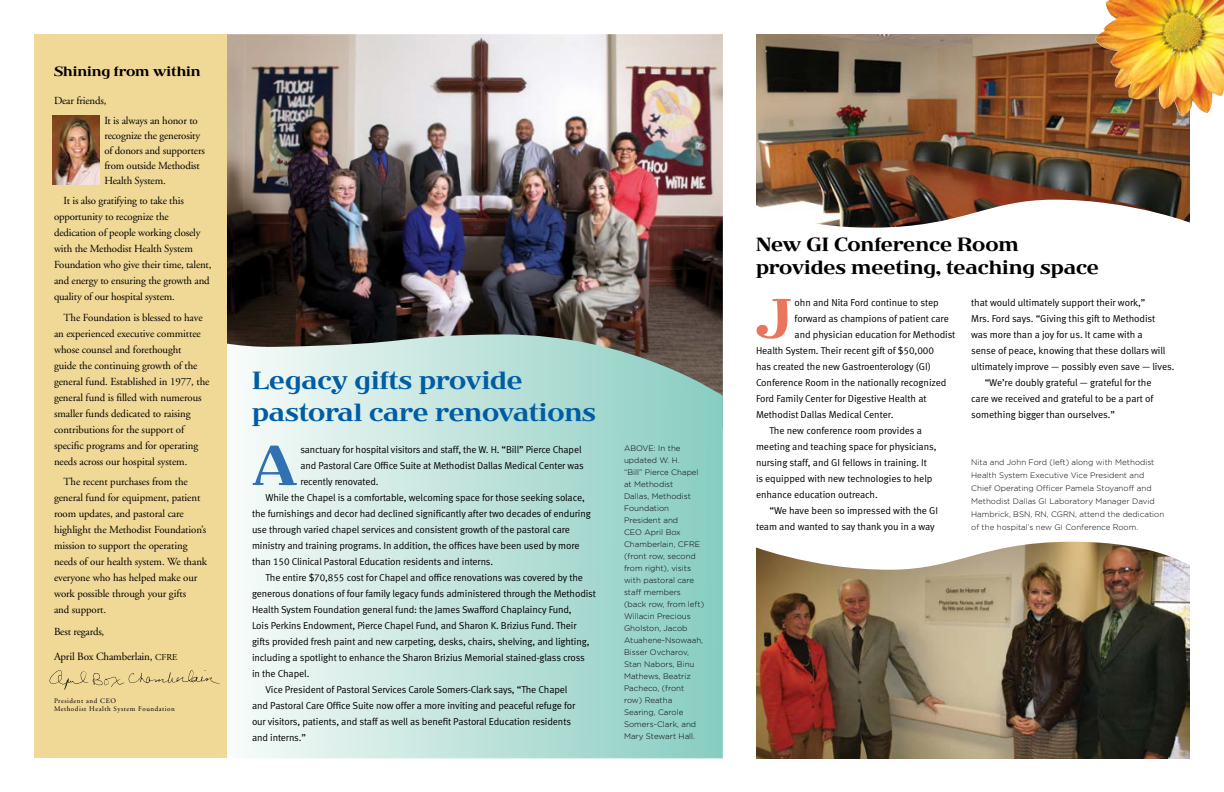
<style>
.page{position:relative;width:1224px;height:792px;background:#fff}
.page>*{position:absolute;margin:0;border:0;box-sizing:border-box;transform-origin:0 0}
.t1{font:57.8px "Jimbo MM 525 725";color:#3071b1}
.t2{font:57.8px "Jimbo MM 525 725";color:#ea755d}
.t3{font:26px/32px "Jimbo MM 525 725";letter-spacing:-.005em;color:#005da4}
.t4{font:20px/23px "Jimbo MM 525 725";letter-spacing:-.005em;color:#000}
.t5{font:14px "Jimbo MM 525 725";color:#000}
.t6{font:11px "Adobe Garamond";letter-spacing:-.015em;color:#000}
.t7{font:10.8px/16px "Adobe Garamond";letter-spacing:-.01em;color:#000}
.t8{font:10px "Meta Normal LF";letter-spacing:-.01em;color:#000}
.t9{font:300 8px/12px "Gotham";color:#000}
.t10{font:7px/8px "Adobe Garamond";letter-spacing:.08em;color:#000}
.s1{font-size:9px}
</style>
<div class="page">
<img style="left:756px;top:34px;width:434px;height:166px">
<img style="left:756px;top:200px;width:434px;height:28px">
<img style="left:226px;top:34px;width:497px;height:204px">
<svg style="left:226px;top:238px;width:497px;height:520px;background:#a5bfba"></svg>
<img style="left:1095px;top:0;width:84px;height:112px">
<div style="left:34px;top:34px;width:192px;height:724px;background:#f0d896"></div>
<img style="left:53px;top:115px;width:47px;height:70px">
<svg style="left:50px;top:670px;width:170px;height:20px"></svg>
<img style="left:756px;top:570px;width:434px;height:188px">
<svg style="left:756px;top:541px;width:434px;height:29px"></svg>
<h3 class="t5" style="left:54px;top:64px;width:148px">Shining from within</h3>
<p class="t7" style="left:104px;top:91px;width:95px;line-height:19.5px;text-indent:-50px">Dear friends,<br>It is always an honor to</p>
<p class="t7" style="left:104px;top:128px;width:102px;line-height:15px">recognize the generosity of donors and supporters from outside Methodist<br>Health System.</p>
<p class="t7" style="left:54px;top:193px;width:159px;text-indent:10px">It is also gratifying to take this opportunity to recognize the dedication of people working closely with the Methodist Health System Foundation who give their time, talent, and energy to ensuring the growth and quality of our hospital system.</p>
<p class="t7" style="left:54px;top:309px;width:157px;text-indent:10px">The Foundation is blessed to have an experienced executive committee whose counsel and forethought<br>guide the continuing growth of the general fund. Established in 1977, the general fund is filled with numerous smaller funds dedicated to raising contributions for the support of specific programs and for operating needs across our hospital system.</p>
<p class="t7" style="left:54px;top:474px;width:155px;text-indent:10px">The recent purchases from the general fund for equipment, patient room updates, and pastoral care highlight the Methodist Foundation’s mission to support the operating needs of our health system. We thank everyone who has helped make our work possible through your gifts<br>and support.</p>
<p class="t7" style="left:54px;top:624px;width:52px">Best regards,</p>
<p class="t6" style="left:54px;top:651px;width:125px">April Box Chamberlain, <span class="s1">CFRE</span></p>
<p class="t10" style="left:54px;top:696px;width:122px">President and CEO<br>Methodist Health System Foundation</p>
<h2 class="t3" style="left:252px;top:365px;width:346px">Legacy gifts provide pastoral care renovations</h2>
<h1 class="t1" style="left:252px;top:435px;width:47px">A</h1>
<p class="t8" style="left:300px;top:444px;width:283px">sanctuary for hospital visitors and staff, the W. H. “Bill” Pierce Chapel</p>
<p class="t8" style="left:300px;top:460px;width:285px">and Pastoral Care Office Suite at Methodist Dallas Medical Center was</p>
<p class="t8" style="left:300px;top:476px;width:80px">recently renovated.</p>
<p class="t8" style="left:266px;top:492px;width:321px">While the Chapel is a comfortable, welcoming space for those seeking solace,</p>
<p class="t8" style="left:252px;top:508px;width:340px">the furnishings and decor had declined significantly after two decades of enduring</p>
<p class="t8" style="left:252px;top:524px;width:319px">use through varied chapel services and consistent growth of the pastoral care</p>
<p class="t8" style="left:252px;top:540px;width:329px">ministry and training programs. In addition, the offices have been used by more</p>
<p class="t8" style="left:252px;top:556px;width:243px">than 150 Clinical Pastoral Education residents and interns.</p>
<p class="t8" style="left:266px;top:572px;width:319px">The entire $70,855 cost for Chapel and office renovations was covered by the</p>
<p class="t8" style="left:252px;top:588px;width:345px">generous donations of four family legacy funds administered through the Methodist</p>
<p class="t8" style="left:252px;top:604px;width:321px">Health System Foundation general fund: the James Swafford Chaplaincy Fund,</p>
<p class="t8" style="left:252px;top:620px;width:326px">Lois Perkins Endowment, Pierce Chapel Fund, and Sharon K. Brizius Fund. Their</p>
<p class="t8" style="left:252px;top:636px;width:339px">gifts provided fresh paint and new carpeting, desks, chairs, shelving, and lighting,</p>
<p class="t8" style="left:252px;top:652px;width:334px">including a spotlight to enhance the Sharon Brizius Memorial stained-glass cross</p>
<p class="t8" style="left:252px;top:668px;width:59px">in the Chapel.</p>
<p class="t8" style="left:266px;top:684px;width:304px">Vice President of Pastoral Services Carole Somers-Clark says, “The Chapel</p>
<p class="t8" style="left:252px;top:700px;width:325px">and Pastoral Care Office Suite now offer a more inviting and peaceful refuge for</p>
<p class="t8" style="left:252px;top:716px;width:321px">our visitors, patients, and staff as well as benefit Pastoral Education residents</p>
<p class="t8" style="left:252px;top:732px;width:56px">and interns.”</p>
<p class="t9" style="left:624px;top:442px;width:82px">Above: In the updated W. H.<br>“Bill” Pierce Chapel at Methodist<br>Dallas, Methodist<br>Foundation<br>President and<br>CEO April Box<br>Chamberlain, CFRE (front row, second from right), visits with pastoral care staff members (back row, from left)<br>Willacin Precious<br>Gholston, Jacob<br>Atuahene-Nsowaah,<br>B isser Ovcharov,<br>Stan Nabors, Binu<br>Mathews, Beatriz<br>Pacheco, (front row) Reatha<br>Searing, Carole<br>Somers-Clark, and<br>Mary Stewart Hall.</p>
<h3 class="t4" style="left:756px;top:234px;width:344px">New GI Conference Room provides meeting, teaching space</h3>
<h1 class="t2" style="left:756px;top:288px;width:37px">J</h1>
<p class="t8" style="left:795px;top:296px;width:146px">ohn and Nita Ford continue to step</p>
<p class="t8" style="left:971px;top:296px;width:176px">that would ultimately support their work,”</p>
<p class="t8" style="left:971px;top:312px;width:186px">Mrs. Ford says. “Giving this gift to Methodist</p>
<p class="t8" style="left:971px;top:328px;width:173px">was more than a joy for us. It came with a</p>
<p class="t8" style="left:971px;top:344px;width:196px">sense of peace, knowing that these dollars will</p>
<p class="t8" style="left:971px;top:360px;width:205px">ultimately improve — possibly even save — lives.</p>
<p class="t8" style="left:985px;top:376px;width:168px">“We’re doubly grateful — grateful for the</p>
<p class="t8" style="left:971px;top:392px;width:184px">care we received and grateful to be a part of</p>
<p class="t8" style="left:971px;top:408px;width:145px">something bigger than ourselves.”</p>
<p class="t9" style="left:971px;top:456px;width:195px;line-height:13px">Nita and John Ford (left) along with Methodist Health System Executive Vice President and Chief Operating Officer Pamela Stoyanoff and Methodist Dallas GI Laboratory Manager David Hambrick, BSN, RN, CGRN, attend the dedication of the hospital’s new GI Conference Room.</p>
<p class="t8" style="left:795px;top:312px;width:156px">forward as champions of patient care</p>
<p class="t8" style="left:795px;top:328px;width:162px">and physician education for Methodist</p>
<p class="t8" style="left:756px;top:344px;width:180px">Health System. Their recent gift of $50,000</p>
<p class="t8" style="left:756px;top:360px;width:176px">has created the new Gastroenterology (GI)</p>
<p class="t8" style="left:756px;top:376px;width:192px">Conference Room in the nationally recognized</p>
<p class="t8" style="left:756px;top:392px;width:172px">Ford Family Center for Digestive Health at</p>
<p class="t8" style="left:756px;top:408px;width:139px">Methodist Dallas Medical Center.</p>
<p class="t8" style="left:770px;top:424px;width:154px">The new conference room provides a</p>
<p class="t8" style="left:756px;top:440px;width:182px">meeting and teaching space for physicians,</p>
<p class="t8" style="left:756px;top:456px;width:172px">nursing staff, and GI fellows in training. It</p>
<p class="t8" style="left:756px;top:472px;width:178px">is equipped with new technologies to help</p>
<p class="t8" style="left:756px;top:488px;width:123px">enhance education outreach.</p>
<p class="t8" style="left:770px;top:504px;width:170px">“We have been so impressed with the GI</p>
<p class="t8" style="left:756px;top:520px;width:180px">team and wanted to say thank you in a way</p>
</div>
